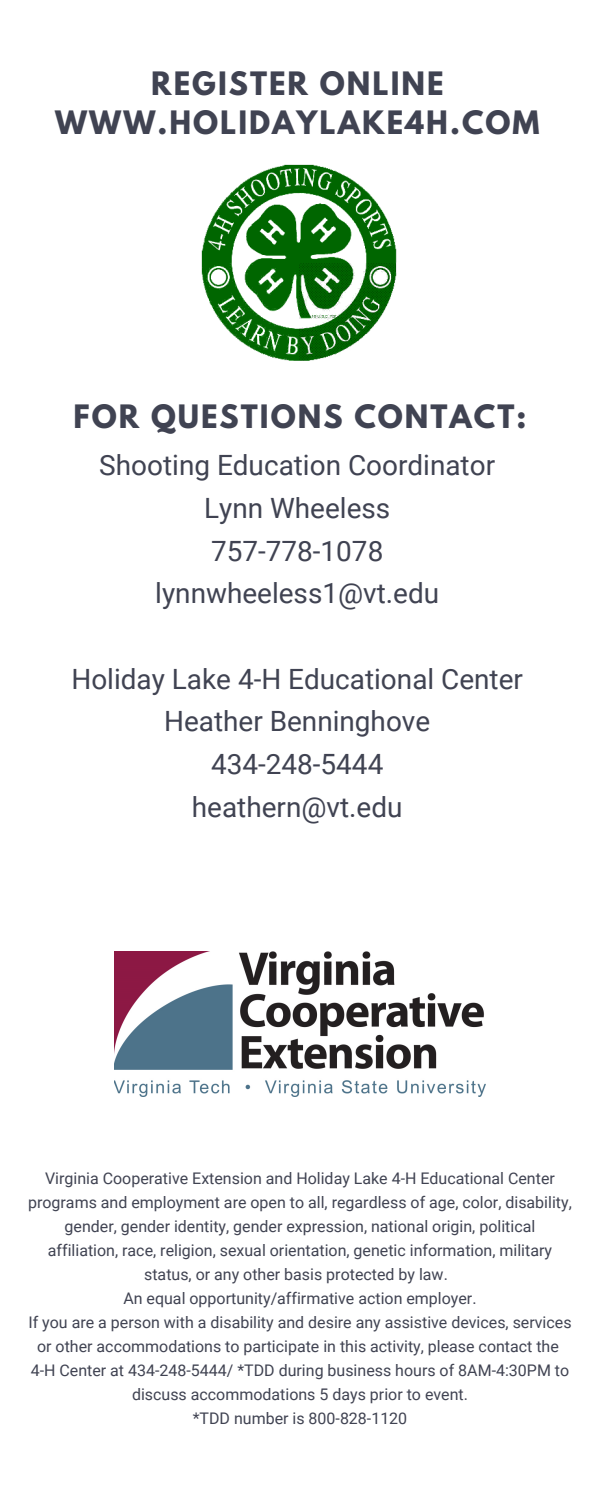
<style>
.page{position:relative;width:600px;height:1500px;background:#fff}
.page>*{position:absolute;margin:0;border:0;box-sizing:border-box;transform-origin:0 0}
.t1{font:700 28.6px "League Spartan";letter-spacing:.07em;color:#404352}
.t2{font:27.9px "Roboto";color:#404352}
.t3{font:16px/24px "Roboto";color:#404352;text-align:center}
</style>
<div class="page">
<img style="left:115px;top:951px;width:370px;height:145px">
<img style="left:201px;top:164px;width:196px;height:197px">
<p class="t1" style="left:151px;top:69px;width:294px">REGISTER ONLINE</p>
<p class="t1" style="left:55px;top:109px;width:486px">WWW.HOLIDAYLAKE4H.COM</p>
<p class="t1" style="left:74px;top:402px;width:454px">FOR QUESTIONS CONTACT:</p>
<p class="t2" style="left:99px;top:450px;width:397px">Shooting Education Coordinator</p>
<p class="t2" style="left:204px;top:492px;width:188px">Lynn Wheeless</p>
<p class="t2" style="left:211px;top:535px;width:174px">757-778-1078</p>
<p class="t2" style="left:155px;top:578px;width:285px">lynnwheeless1@vt.edu</p>
<p class="t2" style="left:71px;top:663px;width:453px">Holiday Lake 4-H Educational Center</p>
<p class="t2" style="left:164px;top:706px;width:268px">Heather Benninghove</p>
<p class="t2" style="left:211px;top:748px;width:174px">434-248-5444</p>
<p class="t2" style="left:192px;top:791px;width:212px">heathern@vt.edu</p>
<p class="t3" style="left:28px;top:1167px;width:545px">Virginia Cooperative Extension and Holiday Lake 4-H Educational Center programs and employment are open to all, regardless of age, color, disability, gender, gender identity, gender expression, national origin, political affiliation, race, religion, sexual orientation, genetic information, military status, or any other basis protected by law.</p>
<p class="t3" style="left:123px;top:1287px;width:355px">An equal opportunity/affirmative action employer.</p>
<p class="t3" style="left:28px;top:1311px;width:545px">If you are a person with a disability and desire any assistive devices, services or other accommodations to participate in this activity, please contact the</p>
<p class="t3" style="left:31px;top:1359px;width:540px">4-H Center at 434-248-5444/ *TDD during business hours of 8AM-4:30PM to discuss accommodations 5 days prior to event.</p>
<p class="t3" style="left:193px;top:1407px;width:216px">*TDD number is 800-828-1120</p>
</div>
